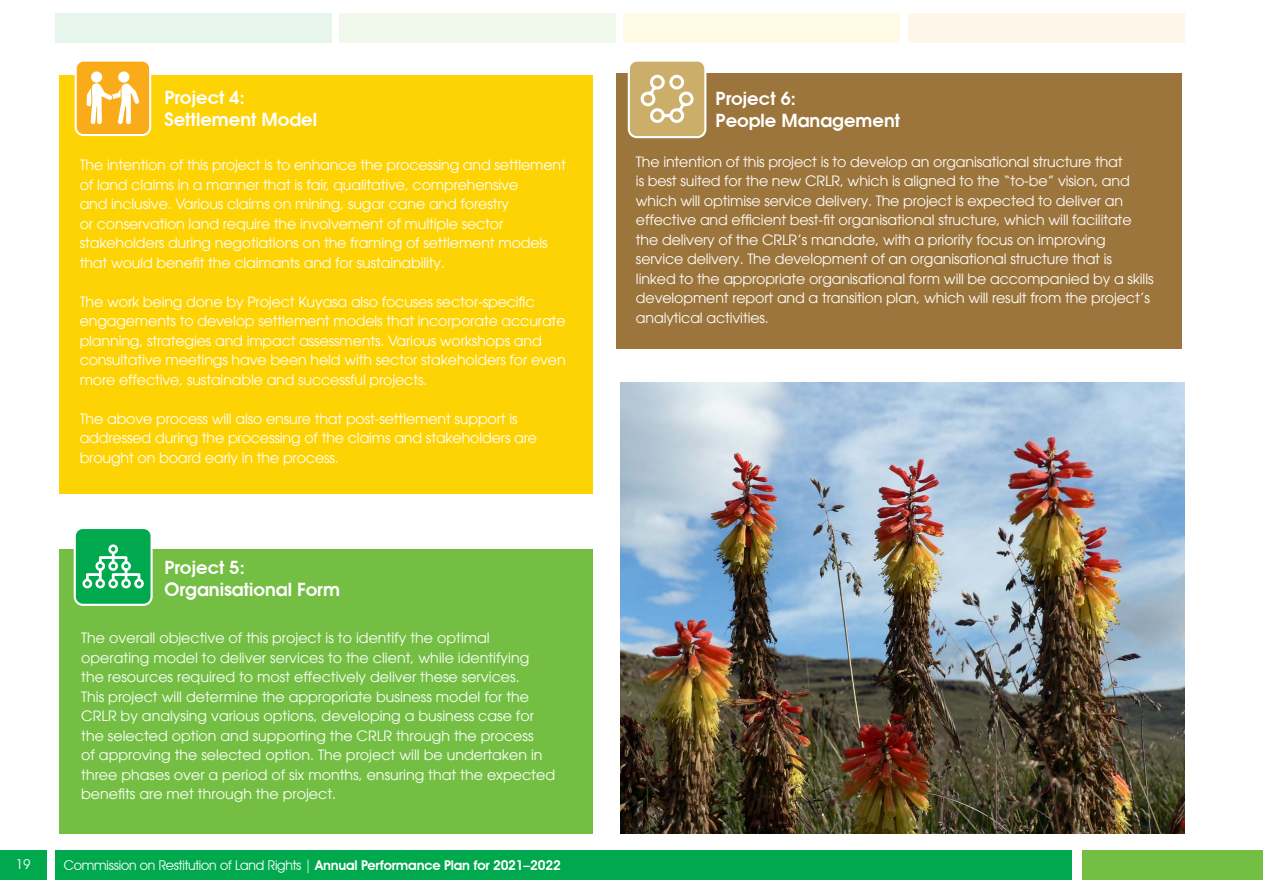
<style>
.page{position:relative;width:1263px;height:893px;background:#fff}
.page>*{position:absolute;margin:0;border:0;box-sizing:border-box;transform-origin:0 0}
.Heading_3{font:600 18px/22.5px "Avant Garde";color:#fff}
.BODY{font:14.25px/19.5px "Avant Garde LT";letter-spacing:-.01em;color:#fff}
.t1{font:13.5px "Avant Garde IT Cby BT";letter-spacing:-.015em;color:#fff}
.s1{font-weight:600}
</style>
<div class="page">
<div style="left:55px;top:13px;width:276px;height:30px;background:#e6f6ed"></div>
<div style="left:340px;top:13px;width:276px;height:30px;background:#f1f8ec"></div>
<div style="left:624px;top:13px;width:276px;height:30px;background:#fefae6"></div>
<div style="left:908px;top:13px;width:276px;height:30px;background:#fef6e8"></div>
<div style="left:0;top:850px;width:47px;height:30px;background:#00a94e"></div>
<div style="left:55px;top:850px;width:1016px;height:30px;background:#00a94e"></div>
<div style="left:1082px;top:850px;width:181px;height:30px;background:#74bf43"></div>
<div style="left:60px;top:75px;width:533px;height:418px;background:#fed304"></div>
<div style="left:76px;top:61px;width:74px;height:74px;background:#faab1a;border-radius:8px"></div>
<div style="left:75px;top:60px;width:76px;height:76px;border:2px solid #fff;border-radius:8px"></div>
<svg style="left:87px;top:71px;width:53px;height:54px"></svg>
<div style="left:60px;top:549px;width:533px;height:284px;background:#74bf43"></div>
<div style="left:75px;top:528px;width:77px;height:77px;background:#00a94e;border-radius:8px"></div>
<div style="left:74px;top:527px;width:79px;height:79px;border:2px solid #fff;border-radius:8px"></div>
<svg style="left:82px;top:544px;width:62px;height:45px"></svg>
<div style="left:616px;top:73px;width:566px;height:276px;background:#9c753c"></div>
<div style="left:629px;top:61px;width:76px;height:76px;background:#ccae6b;border-radius:8px"></div>
<div style="left:628px;top:60px;width:78px;height:78px;border:2px solid #fff;border-radius:8px"></div>
<svg style="left:640px;top:75px;width:54px;height:48px"></svg>
<img style="left:621px;top:383px;width:563px;height:450px">
<p class="Heading_3" style="left:164px;top:86px;width:154px">Project 4:<br>Settlement Model</p>
<p class="BODY" style="left:80px;top:155px;width:488px">The intention of this project is to enhance the processing and settlement of land claims in a manner that is fair, qualitative, comprehensive<br>and inclusive. Various claims on mining, sugar cane and forestry<br>or conservation land require the involvement of multiple sector stakeholders during negotiations on the framing of settlement models that would benefit the claimants and for sustainability.</p>
<p class="BODY" style="left:80px;top:292px;width:487px">The work being done by Project Kuyasa also focuses sector-specific engagements to develop settlement models that incorporate accurate planning, strategies and impact assessments. Various workshops and consultative meetings have been held with sector stakeholders for even more effective, sustainable and successful projects.</p>
<p class="BODY" style="left:80px;top:409px;width:459px">The above process will also ensure that post-settlement support is addressed during the processing of the claims and stakeholders are brought on board early in the process.</p>
<p class="Heading_3" style="left:164px;top:556px;width:177px">Project 5:<br>Organisational Form</p>
<p class="BODY" style="left:81px;top:628px;width:475px">The overall objective of this project is to identify the optimal operating model to deliver services to the client, while identifying the resources required to most effectively deliver these services.<br>This project will determine the appropriate business model for the CRLR by analysing various options, developing a business case for the selected option and supporting the CRLR through the process<br>of approving the selected option. The project will be undertaken in three phases over a period of six months, ensuring that the expected benefits are met through the project.</p>
<p class="t1" style="left:16px;top:856px;width:17px">19</p>
<p class="t1" style="left:64px;top:857px;width:499px">Commission on Restitution of Land Rights | <span class="s1">Annual Performance Plan for 2021–2022</span></p>
<p class="Heading_3" style="left:716px;top:87px;width:186px">Project 6:<br>People Management</p>
<p class="BODY" style="left:636px;top:152px;width:519px">The intention of this project is to develop an organisational structure that<br>is best suited for the new CRLR, which is aligned to the “to-be” vision, and which will optimise service delivery. The project is expected to deliver an effective and efficient best-fit organisational structure, which will facilitate the delivery of the CRLR’s mandate, with a priority focus on improving service delivery. The development of an organisational structure that is linked to the appropriate organisational form will be accompanied by a skills development report and a transition plan, which will result from the project’s analytical activities.</p>
</div>
